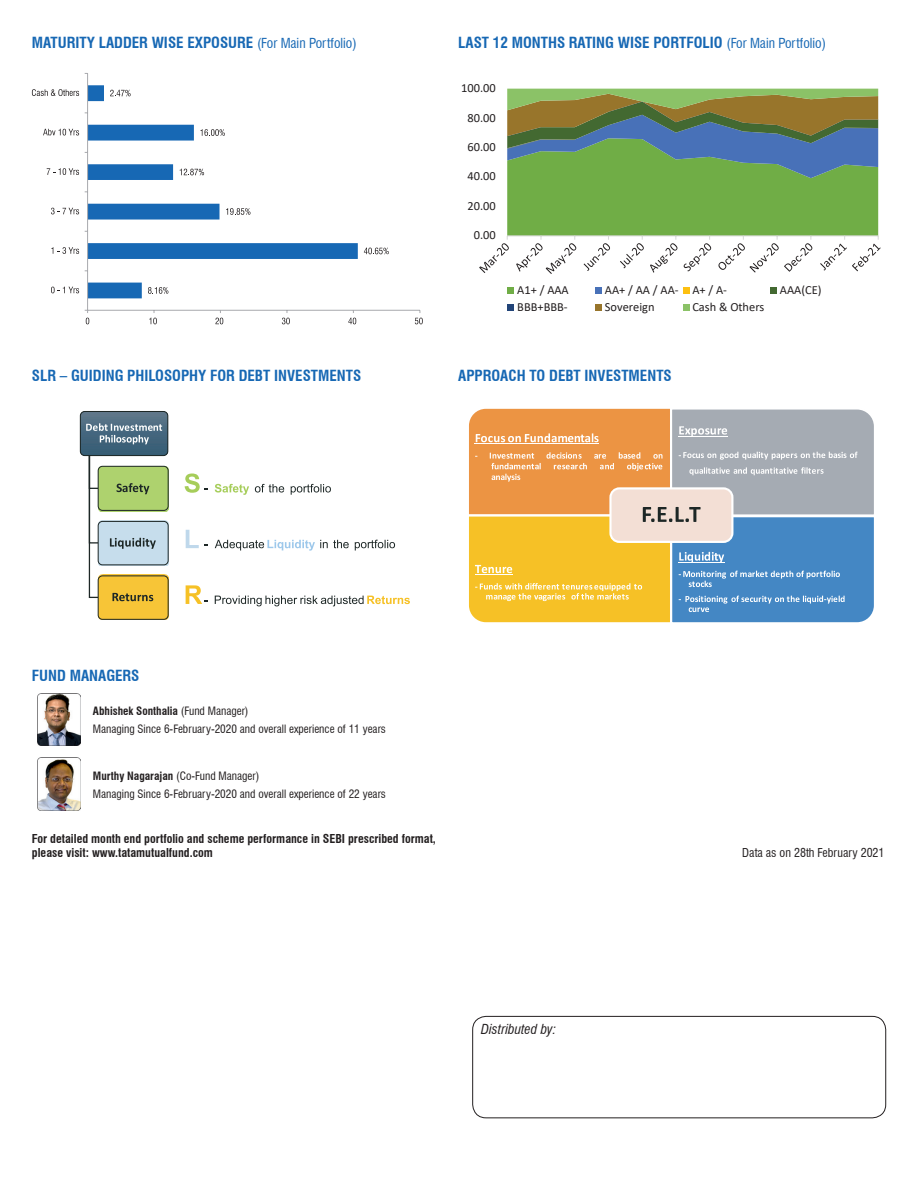
<style>
.page{position:relative;width:918px;height:1188px;background:#fff}
.page>*{position:absolute;margin:0;border:0;box-sizing:border-box;transform-origin:0 0}
.t1{font:700 condensed 15px "Swiss 721 BT";color:#1768b4}
.t2{font:italic condensed 13.5px "Swiss 721 BT";color:#231f20}
.t3{font:12.45px "Calibri";color:#231f20}
.t4{font:700 condensed 12px/14.4px "Swiss 721 BT";color:#231f20}
.t5{font:condensed 12px "Swiss 721 BT";color:#231f20}
.t6{font:condensed 11.25px "Swiss 721 BT";color:#231f20}
.t7{font:700 condensed 11.25px "Swiss 721 BT";color:#231f20}
.s1{font-weight:400;font-size:13.5px}
.s2{font-weight:400}
.s3{font-weight:700}
</style>
<div class="page">
<div style="left:472px;top:1016px;width:414px;height:102px;border:1px solid #231f20;border-radius:14px"></div>
<svg style="left:88px;top:85px;width:270px;height:213px"></svg>
<hr style="left:88px;top:310px;width:332px;height:1px;background:#a8a9ad">
<hr style="left:87px;top:73px;width:1px;height:237px;background:#a8a9ad">
<svg style="left:148px;top:287px;width:20px;height:7px"></svg>
<svg style="left:364px;top:248px;width:25px;height:6px"></svg>
<svg style="left:226px;top:208px;width:24px;height:7px"></svg>
<svg style="left:180px;top:169px;width:24px;height:6px"></svg>
<svg style="left:200px;top:129px;width:25px;height:7px"></svg>
<svg style="left:110px;top:90px;width:21px;height:6px"></svg>
<svg style="left:85px;top:310px;width:4px;height:14px"></svg>
<svg style="left:149px;top:310px;width:8px;height:14px"></svg>
<svg style="left:215px;top:310px;width:8px;height:14px"></svg>
<svg style="left:282px;top:310px;width:8px;height:14px"></svg>
<svg style="left:348px;top:310px;width:8px;height:14px"></svg>
<svg style="left:415px;top:310px;width:8px;height:14px"></svg>
<svg style="left:51px;top:287px;width:28px;height:6px"></svg>
<svg style="left:51px;top:247px;width:28px;height:7px"></svg>
<svg style="left:51px;top:208px;width:28px;height:6px"></svg>
<svg style="left:47px;top:168px;width:32px;height:7px"></svg>
<svg style="left:43px;top:129px;width:36px;height:6px"></svg>
<svg style="left:32px;top:89px;width:47px;height:7px"></svg>
<svg style="left:479px;top:89px;width:402px;height:185px"></svg>
<div style="left:508px;top:287px;width:6px;height:7px;background:#70ad46"></div>
<div style="left:595px;top:287px;width:7px;height:7px;background:#4871b8"></div>
<div style="left:683px;top:287px;width:6px;height:7px;background:#fdc011"></div>
<div style="left:770px;top:287px;width:7px;height:7px;background:#436931"></div>
<div style="left:508px;top:304px;width:6px;height:7px;background:#224478"></div>
<div style="left:595px;top:304px;width:7px;height:7px;background:#98752b"></div>
<div style="left:683px;top:304px;width:6px;height:7px;background:#8bc267"></div>
<hr style="left:80px;top:411px;width:88px;height:1px;background:#62798b">
<hr style="left:80px;top:412px;width:88px;height:1px;background:#61798b">
<hr style="left:80px;top:413px;width:88px;height:1px;background:#61798b">
<hr style="left:80px;top:414px;width:88px;height:1px;background:#617689">
<hr style="left:80px;top:415px;width:88px;height:1px;background:#5d7689">
<hr style="left:80px;top:416px;width:88px;height:1px;background:#5d7689">
<hr style="left:80px;top:417px;width:88px;height:1px;background:#597486">
<hr style="left:80px;top:418px;width:88px;height:1px;background:#5a7487">
<hr style="left:80px;top:419px;width:88px;height:1px;background:#597286">
<hr style="left:80px;top:420px;width:88px;height:1px;background:#557286">
<hr style="left:80px;top:421px;width:88px;height:1px;background:#567285">
<hr style="left:80px;top:422px;width:88px;height:1px;background:#547084">
<hr style="left:80px;top:423px;width:88px;height:1px;background:#547285">
<hr style="left:80px;top:424px;width:88px;height:1px;background:#516e83">
<hr style="left:80px;top:425px;width:88px;height:1px;background:#516e83">
<hr style="left:80px;top:426px;width:88px;height:1px;background:#4f6d82">
<hr style="left:80px;top:427px;width:88px;height:1px;background:#4c6c81">
<hr style="left:80px;top:428px;width:88px;height:1px;background:#4d6a80">
<hr style="left:80px;top:429px;width:88px;height:1px;background:#486a80">
<hr style="left:80px;top:430px;width:88px;height:1px;background:#486a80">
<hr style="left:80px;top:431px;width:88px;height:1px;background:#47687f">
<hr style="left:80px;top:432px;width:88px;height:1px;background:#44677f">
<hr style="left:80px;top:433px;width:88px;height:1px;background:#43677f">
<hr style="left:80px;top:434px;width:88px;height:1px;background:#43667f">
<hr style="left:80px;top:435px;width:88px;height:1px;background:#43667f">
<hr style="left:80px;top:436px;width:88px;height:1px;background:#44657c">
<hr style="left:80px;top:437px;width:88px;height:1px;background:#41647c">
<hr style="left:80px;top:438px;width:88px;height:1px;background:#41647c">
<hr style="left:80px;top:439px;width:88px;height:1px;background:#41637b">
<hr style="left:80px;top:440px;width:88px;height:1px;background:#40637a">
<hr style="left:80px;top:441px;width:88px;height:1px;background:#3f637b">
<hr style="left:80px;top:442px;width:88px;height:1px;background:#416279">
<hr style="left:80px;top:443px;width:88px;height:1px;background:#3e6179">
<hr style="left:80px;top:444px;width:88px;height:1px;background:#3e6178">
<hr style="left:80px;top:445px;width:88px;height:1px;background:#3a6078">
<hr style="left:80px;top:446px;width:88px;height:1px;background:#3e6078">
<hr style="left:80px;top:447px;width:88px;height:1px;background:#3a6078">
<hr style="left:80px;top:448px;width:88px;height:1px;background:#3a6078">
<hr style="left:80px;top:449px;width:88px;height:1px;background:#3a6078">
<hr style="left:80px;top:450px;width:88px;height:1px;background:#385e76">
<hr style="left:80px;top:451px;width:88px;height:1px;background:#385e76">
<hr style="left:80px;top:452px;width:88px;height:1px;background:#385e76">
<hr style="left:80px;top:453px;width:88px;height:1px;background:#385e76">
<hr style="left:80px;top:454px;width:88px;height:1px;background:#345c73">
<hr style="left:80px;top:455px;width:88px;height:1px;background:#345c73">
<div style="left:80px;top:411px;width:88px;height:45px;border:1px solid #1d2726;border-radius:4px"></div>
<svg style="left:86px;top:423px;width:76px;height:21px"></svg>
<div style="left:99px;top:467px;width:70px;height:45px;background:#aed26e"></div>
<div style="left:98px;top:466px;width:71px;height:45px;border:1px solid #1d2726;border-radius:4px"></div>
<svg style="left:117px;top:483px;width:32px;height:11px"></svg>
<div style="left:99px;top:520px;width:70px;height:46px;background:#c6ddec"></div>
<div style="left:98px;top:521px;width:71px;height:44px;border:1px solid #1d2726;border-radius:4px"></div>
<svg style="left:110px;top:538px;width:46px;height:11px"></svg>
<svg style="left:88px;top:454px;width:11px;height:145px"></svg>
<div style="left:98px;top:575px;width:71px;height:45px;background:#f7c537"></div>
<div style="left:98px;top:576px;width:71px;height:44px;border:1px solid #1d2726;border-radius:4px"></div>
<svg style="left:112px;top:593px;width:41px;height:8px"></svg>
<svg style="left:185px;top:473px;width:22px;height:20px"></svg>
<svg style="left:215px;top:484px;width:34px;height:11px"></svg>
<svg style="left:255px;top:484px;width:29px;height:9px"></svg>
<svg style="left:291px;top:484px;width:40px;height:11px"></svg>
<svg style="left:186px;top:530px;width:21px;height:18px"></svg>
<svg style="left:215px;top:540px;width:134px;height:11px"></svg>
<svg style="left:355px;top:540px;width:40px;height:11px"></svg>
<svg style="left:186px;top:585px;width:21px;height:19px"></svg>
<svg style="left:215px;top:596px;width:195px;height:10px"></svg>
<svg style="left:469px;top:408px;width:405px;height:215px;background:#bcac88"></svg>
<img style="left:38px;top:693px;width:43px;height:53px">
<img style="left:38px;top:758px;width:43px;height:53px">
<p class="t1" style="left:32px;top:33px;width:326px">MATURITY LADDER WISE EXPOSURE <span class="s1">(For Main Portfolio)</span></p>
<p class="t1" style="left:458px;top:33px;width:369px">LAST 12 MONTHS RATING WISE PORTFOLIO <span class="s1">(For Main Portfolio)</span></p>
<p class="t3" style="left:461px;top:79px;width:36px">100.00</p>
<p class="t3" style="left:467px;top:109px;width:30px">80.00</p>
<p class="t3" style="left:467px;top:138px;width:30px">60.00</p>
<p class="t3" style="left:467px;top:168px;width:30px">40.00</p>
<p class="t3" style="left:467px;top:197px;width:30px">20.00</p>
<p class="t3" style="left:474px;top:227px;width:24px">0.00</p>
<p class="t3" style="left:517px;top:281px;width:53px">A1+ / AAA</p>
<p class="t3" style="left:605px;top:281px;width:124px">AA+ / AA / AA- A+ / A-</p>
<p class="t3" style="left:780px;top:281px;width:43px">AAA(CE)</p>
<p class="t3" style="left:517px;top:298px;width:52px">BBB+BBB-</p>
<p class="t3" style="left:605px;top:298px;width:51px">Sovereign</p>
<p class="t3" style="left:692px;top:298px;width:74px">Cash &amp; Others</p>
<p class="t1" style="left:32px;top:367px;width:331px">SLR – GUIDING PHILOSOPHY FOR DEBT INVESTMENTS</p>
<p class="t1" style="left:458px;top:367px;width:215px">APPROACH TO DEBT INVESTMENTS</p>
<p class="t1" style="left:32px;top:667px;width:109px">FUND MANAGERS</p>
<p class="t7" style="left:93px;top:704px;width:157px">Abhishek Sonthalia <span class="s2">(Fund Manager)</span></p>
<p class="t6" style="left:93px;top:722px;width:294px">Managing Since 6-February-2020 and overall experience of 11 years</p>
<p class="t6" style="left:93px;top:769px;width:168px"><span class="s3">Murthy Nagarajan</span> (Co-Fund Manager)</p>
<p class="t6" style="left:93px;top:787px;width:294px">Managing Since 6-February-2020 and overall experience of 22 years</p>
<p class="t4" style="left:32px;top:831px;width:406px">For detailed month end portfolio and scheme performance in SEBI prescribed format, please visit: www.tatamutualfund.com</p>
<p class="t2" style="left:481px;top:1021px;width:76px">Distributed by:</p>
<p class="t5" style="left:742px;top:846px;width:144px">Data as on 28th February 2021</p>
</div>
